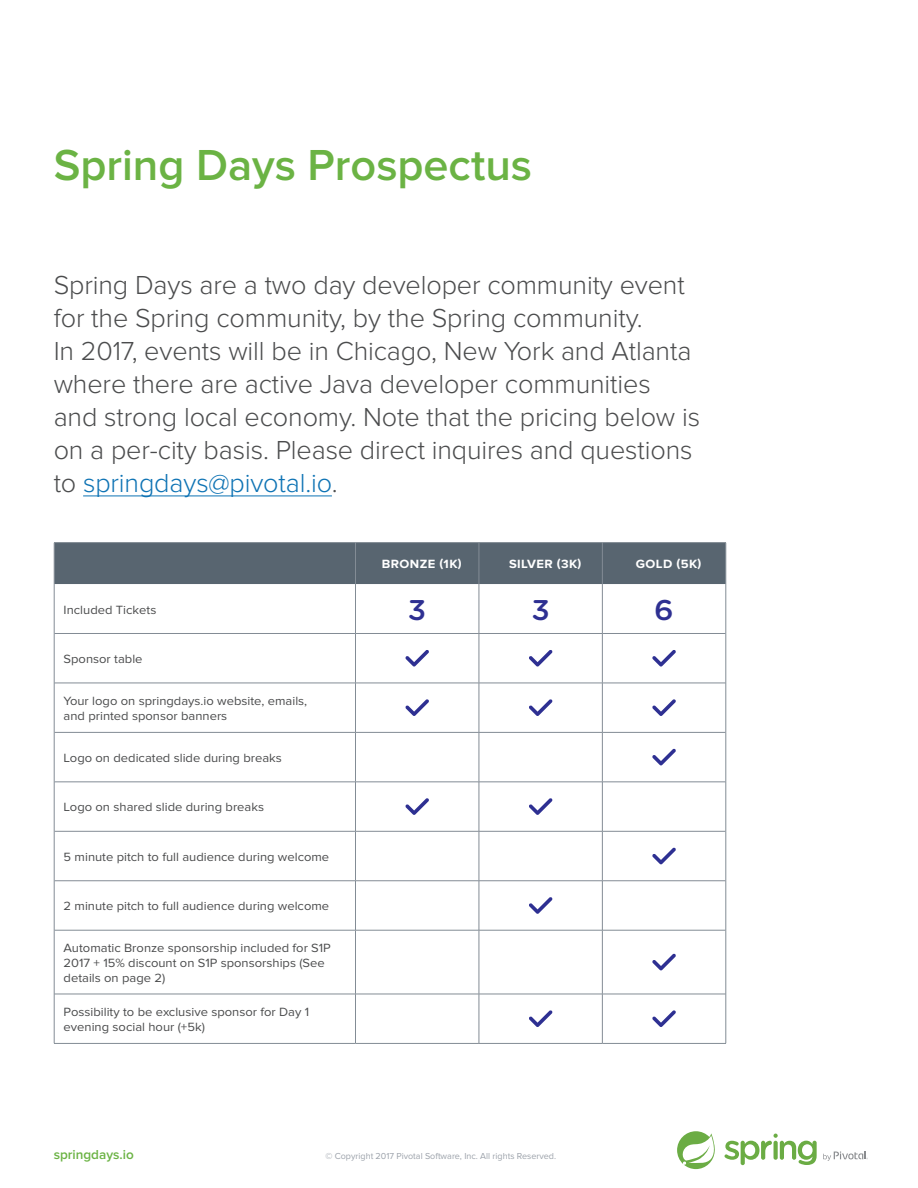
<style>
.page{position:relative;width:918px;height:1188px;background:#fff}
.page>*{position:absolute;margin:0;border:0;box-sizing:border-box;transform-origin:0 0}
.t1{font:600 45px "Proxima Nova";color:#6bb344}
.t2{font:500 28.5px "Gotham Rounded";color:#2e3092;scale:1.05 1}
.t3{font:300 27px/33px "Proxima Nova";letter-spacing:-.005em;color:#4b4c4d}
.t4{font:600 13.5px "Proxima Nova";color:#6bb344}
.t5{font:12.3px/15px "Proxima Nova";color:#4b4c4d;scale:1.05 1}
.t6{font:700 12.3px "Proxima Nova";letter-spacing:.03em;color:#fff;scale:1.05 1}
.t7{font:9px "Proxima Nova";color:#9ca2aa}
.s1{color:#0e73b4}
</style>
<div class="page">
<svg style="left:677px;top:1131px;width:38px;height:38px"></svg>
<svg style="left:725px;top:1134px;width:92px;height:31px"></svg>
<svg style="left:823px;top:1152px;width:45px;height:9px"></svg>
<hr style="left:83px;top:496px;width:249px;height:1px;background:#0e73b4">
<div style="left:55px;top:543px;width:671px;height:41px;background:#586570"></div>
<hr style="left:54px;top:542px;width:302px;height:1px;background:#838c95">
<hr style="left:356px;top:542px;width:123px;height:1px;background:#838c95">
<hr style="left:479px;top:542px;width:123px;height:1px;background:#838c95">
<hr style="left:602px;top:542px;width:124px;height:1px;background:#838c95">
<hr style="left:54px;top:633px;width:301px;height:1px;background:#838c95">
<hr style="left:356px;top:633px;width:123px;height:1px;background:#838c95">
<hr style="left:479px;top:633px;width:123px;height:1px;background:#838c95">
<hr style="left:602px;top:633px;width:124px;height:1px;background:#838c95">
<hr style="left:54px;top:683px;width:301px;height:1px;background:#838c95">
<hr style="left:356px;top:683px;width:123px;height:1px;background:#838c95">
<hr style="left:479px;top:683px;width:123px;height:1px;background:#838c95">
<hr style="left:602px;top:683px;width:124px;height:1px;background:#838c95">
<hr style="left:54px;top:732px;width:301px;height:1px;background:#838c95">
<hr style="left:356px;top:732px;width:123px;height:1px;background:#838c95">
<hr style="left:479px;top:732px;width:123px;height:1px;background:#838c95">
<hr style="left:602px;top:732px;width:124px;height:1px;background:#838c95">
<hr style="left:54px;top:782px;width:301px;height:1px;background:#838c95">
<hr style="left:356px;top:782px;width:123px;height:1px;background:#838c95">
<hr style="left:479px;top:782px;width:123px;height:1px;background:#838c95">
<hr style="left:602px;top:782px;width:124px;height:1px;background:#838c95">
<hr style="left:54px;top:831px;width:301px;height:1px;background:#838c95">
<hr style="left:356px;top:831px;width:123px;height:1px;background:#838c95">
<hr style="left:479px;top:831px;width:123px;height:1px;background:#838c95">
<hr style="left:602px;top:831px;width:124px;height:1px;background:#838c95">
<hr style="left:54px;top:880px;width:301px;height:1px;background:#838c95">
<hr style="left:356px;top:880px;width:123px;height:1px;background:#838c95">
<hr style="left:479px;top:880px;width:123px;height:1px;background:#838c95">
<hr style="left:602px;top:880px;width:124px;height:1px;background:#838c95">
<hr style="left:54px;top:930px;width:301px;height:1px;background:#838c95">
<hr style="left:356px;top:930px;width:123px;height:1px;background:#838c95">
<hr style="left:479px;top:930px;width:123px;height:1px;background:#838c95">
<hr style="left:602px;top:930px;width:124px;height:1px;background:#838c95">
<hr style="left:54px;top:994px;width:301px;height:1px;background:#838c95">
<hr style="left:356px;top:994px;width:123px;height:1px;background:#838c95">
<hr style="left:479px;top:994px;width:123px;height:1px;background:#838c95">
<hr style="left:602px;top:994px;width:124px;height:1px;background:#838c95">
<hr style="left:54px;top:1043px;width:302px;height:1px;background:#838c95">
<hr style="left:356px;top:1043px;width:123px;height:1px;background:#838c95">
<hr style="left:479px;top:1043px;width:123px;height:1px;background:#838c95">
<hr style="left:602px;top:1043px;width:124px;height:1px;background:#838c95">
<hr style="left:54px;top:543px;width:1px;height:41px;background:#838c95">
<hr style="left:355px;top:543px;width:1px;height:41px;background:#838c95">
<hr style="left:479px;top:543px;width:1px;height:41px;background:#838c95">
<hr style="left:602px;top:543px;width:1px;height:41px;background:#838c95">
<hr style="left:726px;top:543px;width:1px;height:41px;background:#838c95">
<hr style="left:54px;top:584px;width:1px;height:49px;background:#838c95">
<hr style="left:355px;top:584px;width:1px;height:49px;background:#838c95">
<hr style="left:479px;top:584px;width:1px;height:49px;background:#838c95">
<hr style="left:602px;top:584px;width:1px;height:49px;background:#838c95">
<hr style="left:726px;top:584px;width:1px;height:49px;background:#838c95">
<hr style="left:54px;top:633px;width:1px;height:50px;background:#838c95">
<hr style="left:355px;top:634px;width:1px;height:49px;background:#838c95">
<hr style="left:479px;top:634px;width:1px;height:49px;background:#838c95">
<hr style="left:602px;top:634px;width:1px;height:49px;background:#838c95">
<hr style="left:726px;top:633px;width:1px;height:50px;background:#838c95">
<hr style="left:54px;top:683px;width:1px;height:49px;background:#838c95">
<hr style="left:355px;top:683px;width:1px;height:49px;background:#838c95">
<hr style="left:479px;top:683px;width:1px;height:49px;background:#838c95">
<hr style="left:602px;top:683px;width:1px;height:49px;background:#838c95">
<hr style="left:726px;top:683px;width:1px;height:49px;background:#838c95">
<hr style="left:54px;top:732px;width:1px;height:50px;background:#838c95">
<hr style="left:355px;top:733px;width:1px;height:49px;background:#838c95">
<hr style="left:479px;top:733px;width:1px;height:49px;background:#838c95">
<hr style="left:602px;top:733px;width:1px;height:49px;background:#838c95">
<hr style="left:726px;top:732px;width:1px;height:50px;background:#838c95">
<hr style="left:54px;top:782px;width:1px;height:49px;background:#838c95">
<hr style="left:355px;top:782px;width:1px;height:49px;background:#838c95">
<hr style="left:479px;top:782px;width:1px;height:49px;background:#838c95">
<hr style="left:602px;top:782px;width:1px;height:49px;background:#838c95">
<hr style="left:726px;top:782px;width:1px;height:49px;background:#838c95">
<hr style="left:54px;top:831px;width:1px;height:50px;background:#838c95">
<hr style="left:355px;top:831px;width:1px;height:50px;background:#838c95">
<hr style="left:479px;top:831px;width:1px;height:50px;background:#838c95">
<hr style="left:602px;top:831px;width:1px;height:50px;background:#838c95">
<hr style="left:726px;top:831px;width:1px;height:50px;background:#838c95">
<hr style="left:54px;top:881px;width:1px;height:49px;background:#838c95">
<hr style="left:355px;top:881px;width:1px;height:49px;background:#838c95">
<hr style="left:479px;top:881px;width:1px;height:49px;background:#838c95">
<hr style="left:602px;top:881px;width:1px;height:49px;background:#838c95">
<hr style="left:726px;top:881px;width:1px;height:49px;background:#838c95">
<hr style="left:54px;top:930px;width:1px;height:64px;background:#838c95">
<hr style="left:355px;top:930px;width:1px;height:64px;background:#838c95">
<hr style="left:479px;top:930px;width:1px;height:64px;background:#838c95">
<hr style="left:602px;top:930px;width:1px;height:64px;background:#838c95">
<hr style="left:726px;top:930px;width:1px;height:64px;background:#838c95">
<hr style="left:54px;top:994px;width:1px;height:49px;background:#838c95">
<hr style="left:355px;top:994px;width:1px;height:49px;background:#838c95">
<hr style="left:479px;top:994px;width:1px;height:49px;background:#838c95">
<hr style="left:602px;top:994px;width:1px;height:49px;background:#838c95">
<hr style="left:726px;top:994px;width:1px;height:49px;background:#838c95">
<svg style="left:405px;top:650px;width:24px;height:17px"></svg>
<svg style="left:529px;top:650px;width:24px;height:17px"></svg>
<svg style="left:652px;top:650px;width:24px;height:17px"></svg>
<svg style="left:405px;top:699px;width:24px;height:17px"></svg>
<svg style="left:529px;top:699px;width:24px;height:17px"></svg>
<svg style="left:652px;top:699px;width:24px;height:17px"></svg>
<svg style="left:652px;top:749px;width:24px;height:16px"></svg>
<svg style="left:405px;top:798px;width:24px;height:17px"></svg>
<svg style="left:529px;top:798px;width:24px;height:17px"></svg>
<svg style="left:652px;top:848px;width:24px;height:16px"></svg>
<svg style="left:529px;top:897px;width:24px;height:17px"></svg>
<svg style="left:652px;top:954px;width:24px;height:16px"></svg>
<svg style="left:529px;top:1010px;width:24px;height:17px"></svg>
<svg style="left:652px;top:1010px;width:24px;height:17px"></svg>
<h1 class="t1" style="left:54px;top:139px;width:480px">Spring Days Prospectus</h1>
<p class="t3" style="left:54px;top:269px;width:648px">Spring Days are a two day developer community event for the Spring community, by the Spring community.<br>In 2017, events will be in Chicago, New York and Atlanta where there are active Java developer communities and strong local economy. Note that the pricing below is on a per-city basis. Please direct inquires and questions to <span class="s1">springdays@pivotal.io</span>.</p>
<p class="t6" style="left:382px;top:557px;width:78px">BRONZE (1K)</p>
<p class="t6" style="left:509px;top:557px;width:71px">SILVER (3K)</p>
<p class="t6" style="left:636px;top:557px;width:64px">GOLD (5K)</p>
<p class="t5" style="left:64px;top:602px;width:90px">Included Tickets</p>
<h2 class="t2" style="left:408px;top:590px;width:19px">3</h2>
<h2 class="t2" style="left:531px;top:590px;width:19px">3</h2>
<h2 class="t2" style="left:654px;top:590px;width:20px">6</h2>
<p class="t5" style="left:64px;top:652px;width:77px">Sponsor table</p>
<p class="t5" style="left:64px;top:694px;width:234px">Your logo on springdays.io website, emails, and printed sponsor banners</p>
<p class="t5" style="left:64px;top:751px;width:209px">Logo on dedicated slide during breaks</p>
<p class="t5" style="left:64px;top:800px;width:192px">Logo on shared slide during breaks</p>
<p class="t5" style="left:64px;top:850px;width:255px">5 minute pitch to full audience during welcome</p>
<p class="t5" style="left:64px;top:899px;width:254px">2 minute pitch to full audience during welcome</p>
<p class="t5" style="left:64px;top:941px;width:256px">Automatic Bronze sponsorship included for S1P<br>2017 + 15% discount on S1P sponsorships (See details on page 2)</p>
<p class="t5" style="left:64px;top:1005px;width:235px">Possibility to be exclusive sponsor for Day 1 evening social hour (+5k)</p>
<p class="t4" style="left:54px;top:1147px;width:82px">springdays.io</p>
<p class="t7" style="left:325px;top:1151px;width:232px">© Copyright 2017 Pivotal Software, Inc. All rights Reserved.</p>
</div>
